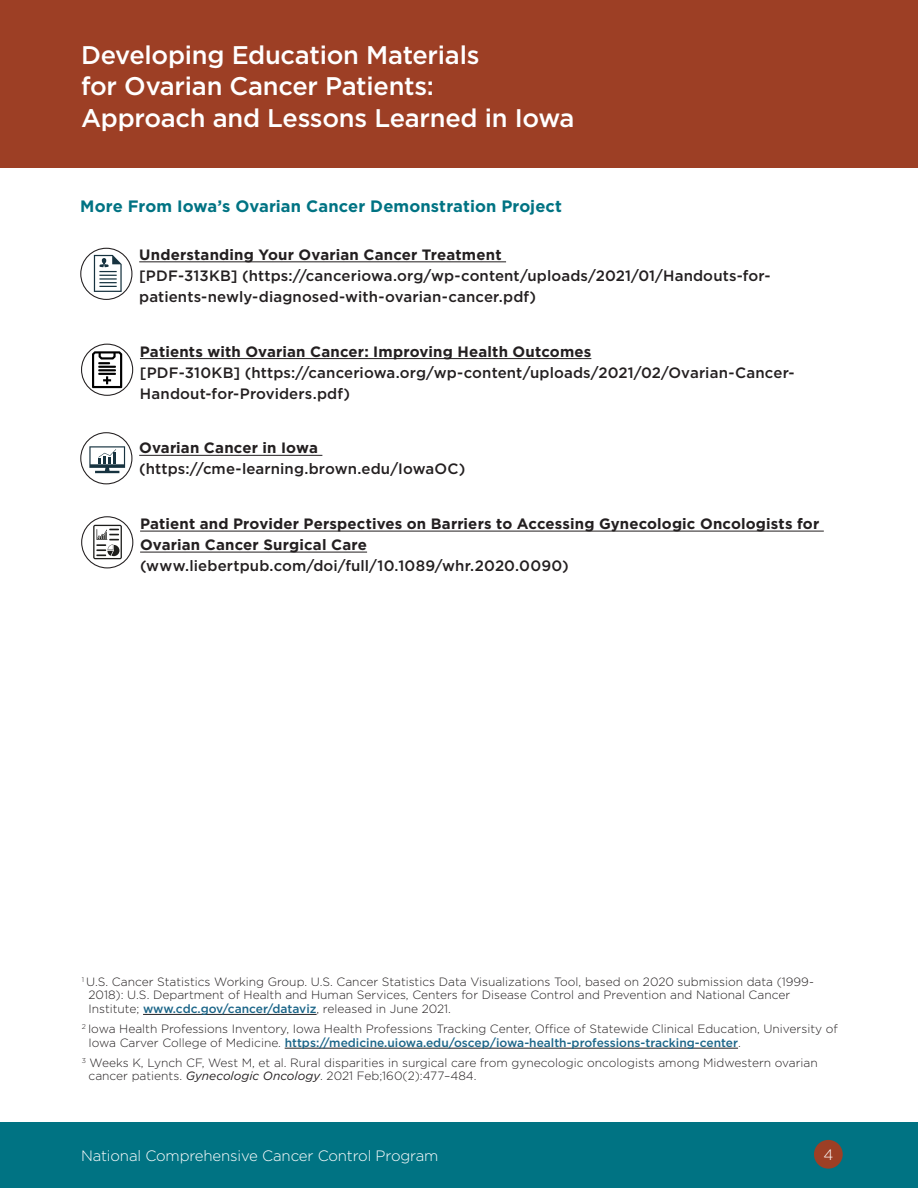
<style>
.page{position:relative;width:918px;height:1188px;background:#fff}
.page>*{position:absolute;margin:0;border:0;box-sizing:border-box;transform-origin:0 0}
.t1{font:500 25.5px/31.5px "Gotham";letter-spacing:-.01em;color:#fff}
.t2{font:700 16.5px "Gotham";letter-spacing:.005em;color:#007383}
.t3{font:500 15px/21px "Gotham";letter-spacing:.01em;color:#231f20}
.t4{font:700 15px/21px "Gotham";letter-spacing:.01em;color:#231f20}
.t5{font:300 15px "Gotham";letter-spacing:-.01em;color:#fff}
.t6{font:300 12px/13.5px "Gotham";color:#231f20}
.s1{font-weight:700}
.s2{font-weight:500}
.s3{font-weight:500;color:#1b6588}
.s4{font-weight:400;font-style:italic}
</style>
<div class="page">
<div style="left:0;top:0;width:918px;height:168px;background:#9d3f25"></div>
<div style="left:0;top:1122px;width:918px;height:66px;background:#007383"></div>
<div style="left:814px;top:1140px;width:29px;height:29px;background:#9d3f25;border-radius:50%"></div>
<hr style="left:143px;top:1014px;width:174px;height:1px;background:#231f20">
<hr style="left:285px;top:1048px;width:453px;height:1px;background:#231f20">
<hr style="left:139px;top:262px;width:367px;height:1px;background:#231f20">
<hr style="left:140px;top:358px;width:451px;height:1px;background:#231f20">
<hr style="left:139px;top:455px;width:183px;height:1px;background:#231f20">
<hr style="left:140px;top:531px;width:684px;height:1px;background:#231f20">
<hr style="left:140px;top:552px;width:227px;height:1px;background:#231f20">
<svg style="left:81px;top:248px;width:51px;height:51px"></svg>
<svg style="left:94px;top:255px;width:28px;height:37px"></svg>
<div style="left:80px;top:248px;width:52px;height:52px;border:1px solid #231f20;border-radius:50%"></div>
<svg style="left:92px;top:351px;width:30px;height:37px"></svg>
<div style="left:81px;top:344px;width:52px;height:52px;border:1px solid #231f20;border-radius:50%"></div>
<svg style="left:89px;top:446px;width:36px;height:27px"></svg>
<div style="left:80px;top:432px;width:52px;height:52px;border:1px solid #231f20;border-radius:50%"></div>
<svg style="left:93px;top:525px;width:29px;height:34px"></svg>
<div style="left:81px;top:516px;width:52px;height:52px;border:1px solid #231f20;border-radius:50%"></div>
<h1 class="t1" style="left:81px;top:39px;width:495px">Developing Education Materials<br>for Ovarian Cancer Patients:<br>Approach and Lessons Learned in Iowa</h1>
<h2 class="t2" style="left:80px;top:196px;width:483px">More From Iowa’s Ovarian Cancer Demonstration Project</h2>
<p class="t3" style="left:139px;top:244px;width:633px"><span class="s1">Understanding Your Ovarian Cancer Treatment<br></span>[PDF-313KB] (https://canceriowa.org/wp-content/uploads/2021/01/Handouts-for&shy;patients-newly-diagnosed-with-ovarian-cancer.pdf)</p>
<p class="t3" style="left:140px;top:340px;width:656px"><span class="s1">Patients with Ovarian Cancer: Improving Health Outcomes<br></span>[PDF-310KB] (https://canceriowa.org/wp-content/uploads/2021/02/Ovarian-Cancer-<br>Handout-for-Providers.pdf)</p>
<p class="t3" style="left:139px;top:437px;width:328px"><span class="s1">Ovarian Cancer in Iowa </span>(https://cme-learning.brown.edu/IowaOC)</p>
<p class="t4" style="left:140px;top:513px;width:681px">Patient and Provider Perspectives on Barriers to Accessing Gynecologic Oncologists for<br>Ovarian Cancer Surgical Care<br><span class="s2">(www.liebertpub.com/doi/full/10.1089/whr.2020.0090)</span></p>
<p class="t6" style="left:89px;top:974px;width:727px;text-indent:-7px"><sup>1</sup> U.S. Cancer Statistics Working Group. U.S. Cancer Statistics Data Visualizations Tool, based on 2020 submission data (1999-<br>2018): U.S. Department of Health and Human Services, Centers for Disease Control and Prevention and National Cancer<br>Institute; <span class="s3">www.cdc.gov/cancer/dataviz</span>, released in June 2021.</p>
<p class="t6" style="left:89px;top:1022px;width:751px;text-indent:-7px"><sup>2</sup> Iowa Health Professions Inventory, Iowa Health Professions Tracking Center, Office of Statewide Clinical Education, University of<br>Iowa Carver College of Medicine. <span class="s3">https://medicine.uiowa.edu/oscep/iowa-health-professions-tracking-center</span>.</p>
<p class="t6" style="left:89px;top:1055px;width:731px;text-indent:-7px"><sup>3</sup> Weeks K, Lynch CF, West M, et al. Rural disparities in surgical care from gynecologic oncologists among Midwestern ovarian cancer patients. <span class="s4">Gynecologic Oncology</span>. 2021 Feb;160(2):477–484.</p>
<p class="t5" style="left:81px;top:1147px;width:359px">National Comprehensive Cancer Control Program</p>
<p class="t5" style="left:823px;top:1145px;width:11px">4</p>
</div>
